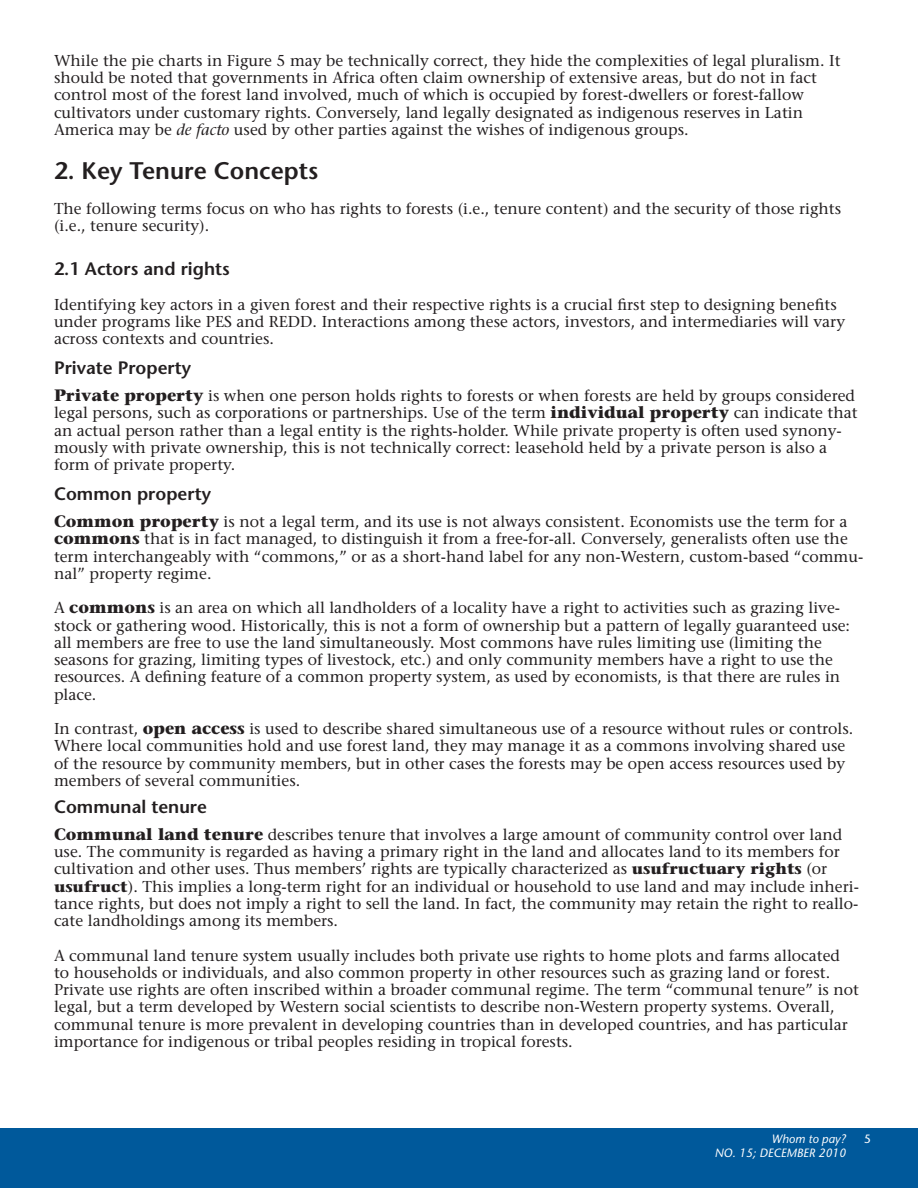
<style>
.page{position:relative;width:918px;height:1188px;background:#fff}
.page>*{position:absolute;margin:0;border:0;box-sizing:border-box;transform-origin:0 0}
.Paragraph_Style_1{font:600 24px "Stone Sans";color:#231f20}
.Paragraph_Style_1-2{font:600 18px "Stone Sans";color:#231f20}
.Paragraph_Style_1-3{font:15.75px/17.2px "Stone Serif";color:#231f20}
.t1{font:italic 12px "Stone Sans";color:#fff}
.t2{font:12px "Stone Sans";color:#fff}
.s1{font-style:italic}
.s2{font-weight:700;font-size:16.5px}
.s3{font-weight:700}
</style>
<div class="page">
<div style="left:0;top:1128px;width:918px;height:60px;background:#00599b"></div>
<p class="Paragraph_Style_1-3" style="left:54px;top:52px;width:788px">While the pie charts in Figure 5 may be technically correct, they hide the complexities of legal pluralism. It should be noted that governments in Africa often claim ownership of extensive areas, but do not in fact control most of the forest land involved, much of which is occupied by forest-dwellers or forest-fallow cultivators under customary rights. Conversely, land legally designated as indigenous reserves in Latin America may be <span class="s1">de facto</span> used by other parties against the wishes of indigenous groups.</p>
<p class="Paragraph_Style_1" style="left:54px;top:156px;width:266px">2. Key Tenure Concepts</p>
<p class="Paragraph_Style_1-3" style="left:54px;top:199px;width:789px">The following terms focus on who has rights to forests (i.e., tenure content) and the security of those rights (i.e., tenure security).</p>
<p class="Paragraph_Style_1-2" style="left:54px;top:258px;width:177px">2.1 Actors and rights</p>
<p class="Paragraph_Style_1-3" style="left:54px;top:295px;width:793px">Identifying key actors in a given forest and their respective rights is a crucial first step to designing benefits under programs like PES and REDD. Interactions among these actors, investors, and intermediaries will vary across contexts and countries.</p>
<p class="Paragraph_Style_1-2" style="left:54px;top:357px;width:139px">Private Property</p>
<p class="Paragraph_Style_1-3" style="left:54px;top:387px;width:805px"><span class="s2">Private property</span> is when one person holds rights to forests or when forests are held by groups considered legal persons, such as corporations or partnerships. Use of the term <span class="s2">individual property</span> can indicate that an actual person rather than a legal entity is the rights-holder. While private property is often used synony&shy;mously with private ownership, this is not technically correct: leasehold held by a private person is also a form of private property.</p>
<p class="Paragraph_Style_1-2" style="left:54px;top:483px;width:159px">Common property</p>
<p class="Paragraph_Style_1-3" style="left:54px;top:513px;width:811px"><span class="s2">Common property</span> is not a legal term, and its use is not always consistent. Economists use the term for a <span class="s2">commons</span> that is in fact managed, to distinguish it from a free-for-all. Conversely, generalists often use the term interchangeably with “commons,” or as a short-hand label for any non-Western, custom-based “commu&shy;nal” property regime.</p>
<p class="Paragraph_Style_1-3" style="left:54px;top:599px;width:798px">A <span class="s2">commons</span> is an area on which all landholders of a locality have a right to activities such as grazing live&shy;stock or gathering wood. Historically, this is not a form of ownership but a pattern of legally guaranteed use: all members are free to use the land simultaneously. Most commons have rules limiting use (limiting the seasons for grazing, limiting types of livestock, etc.) and only community members have a right to use the resources. A defining feature of a common property system, as used by economists, is that there are rules in place.</p>
<p class="Paragraph_Style_1-3" style="left:54px;top:720px;width:801px">In contrast, <span class="s2">open access</span> is used to describe shared simultaneous use of a resource without rules or controls.<br>Where local communities hold and use forest land, they may manage it as a commons involving shared use of the resource by community members, but in other cases the forests may be open access resources used by members of several communities.</p>
<p class="Paragraph_Style_1-2" style="left:54px;top:796px;width:155px">Communal tenure</p>
<p class="Paragraph_Style_1-3" style="left:54px;top:826px;width:806px"><span class="s2">Communal land tenure</span> describes tenure that involves a large amount of community control over land use. The community is regarded as having a primary right in the land and allocates land to its members for cultivation and other uses. Thus members’ rights are typically characterized as <span class="s3">usufructuary rights</span> (or <span class="s3">usufruct</span>). This implies a long-term right for an individual or household to use land and may include inheri&shy;tance rights, but does not imply a right to sell the land. In fact, the community may retain the right to reallo&shy;cate landholdings among its members.</p>
<p class="Paragraph_Style_1-3" style="left:54px;top:946px;width:807px">A communal land tenure system usually includes both private use rights to home plots and farms allocated to households or individuals, and also common property in other resources such as grazing land or forest.<br>Private use rights are often inscribed within a broader communal regime. The term “communal tenure” is not legal, but a term developed by Western social scientists to describe non-Western property systems. Overall, communal tenure is more prevalent in developing countries than in developed countries, and has particular importance for indigenous or tribal peoples residing in tropical forests.</p>
<p class="t1" style="left:772px;top:1132px;width:76px">Whom to pay?</p>
<p class="t2" style="left:864px;top:1132px;width:8px">5</p>
<p class="t1" style="left:715px;top:1145px;width:133px">NO. 15; DECEMBER 2010</p>
</div>
